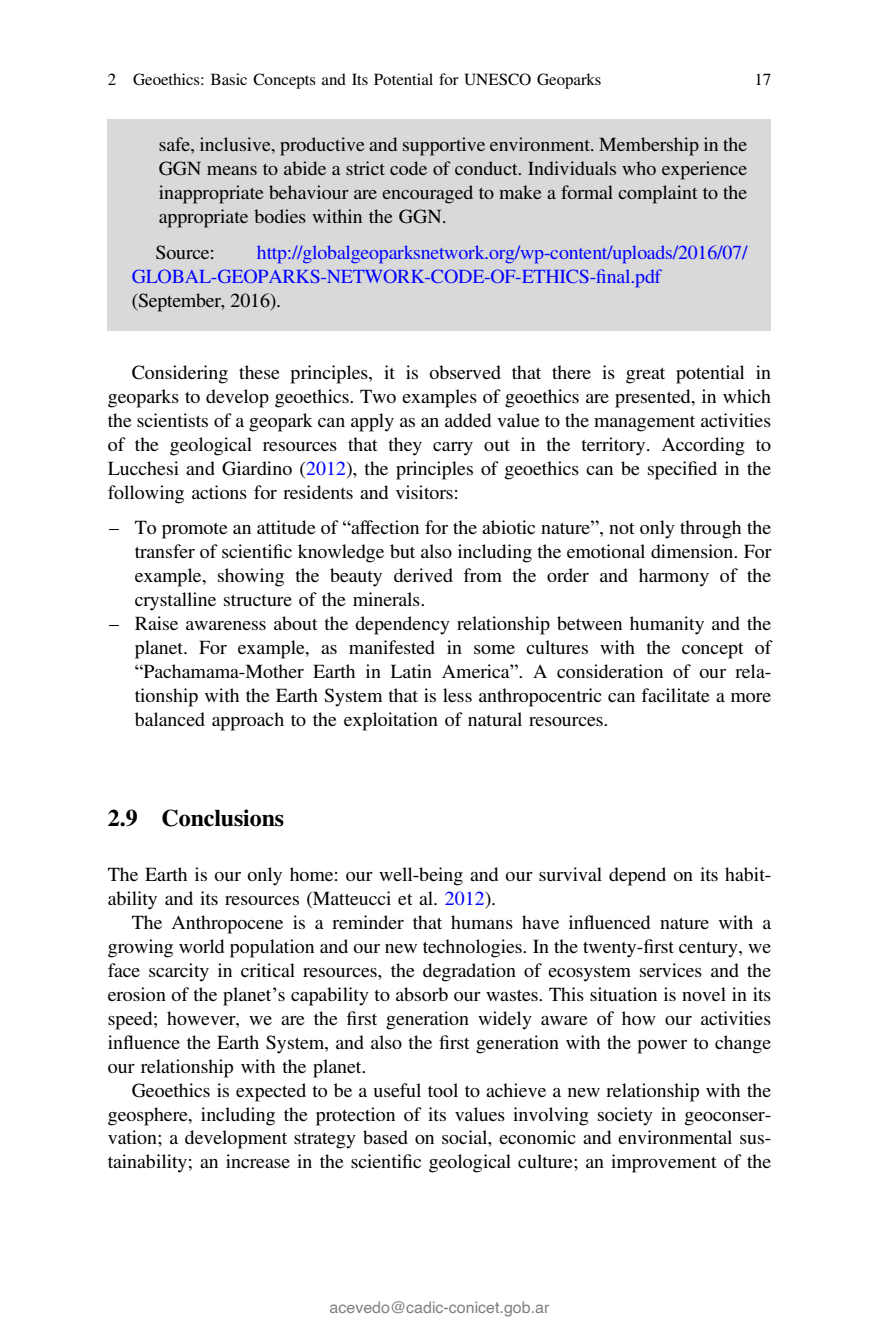
<style>
.page{position:relative;width:879px;height:1333px;background:#fff}
.page>*{position:absolute;margin:0;border:0;box-sizing:border-box;transform-origin:0 0}
.t1{font:24px "Dxytqs Fdcvsr Jrlqcj Adv T Teeee 58 d 9.B";color:#000}
.t2{font:20px/24px "Ryjwlb Yxqydq Ypwtwq Adv TT5 ada 87 cc";color:#000;text-align:justify}
.t3{font:20px/24px "Ryjwlb Yxqydq Ypwtwq Adv TT5 ada 87 cc";letter-spacing:-.01em;color:#00f}
.t4{font:17px "Ryjwlb Yxqydq Ypwtwq Adv TT5 ada 87 cc";color:#000}
.t5{font:16px "Helvetica";color:#808080}
.s1{font-family:"Cmblhy Npmmtk Kfftwp Adv TT5 ada 87 cc+fb"}
.s2{color:#000}
.s3{color:#00f}
.s4{font-family:"Snklkr Mdtkfh Pwlkxb Adv TT5 ada 87 cc"}
.s5{font-family:"Xvlyqm Xdyvwq Smkjld Adv TT3713 a 231"}
.s6{font-family:"Yjtptf Kjrvym Wfqtqy Adv GTIMES R"}
</style>
<div class="page">
<div style="left:108px;top:119px;width:663px;height:212px;background:#d9d9d9"></div>
<p class="t4" style="left:108px;top:73px;width:495px">2 Geoethics: Basic Concepts and Its Potential for UNESCO Geoparks</p>
<p class="t4" style="left:754px;top:73px;width:18px">17</p>
<p class="t2" style="left:159px;top:135px;width:590px">safe, inclusive, productive and supportive environment. Membership in the GGN means to abide a strict code of conduct. Individuals who experience inappropriate behaviour are encouraged to make a formal complaint to the appropriate bodies within the GGN.</p>
<p class="t2" style="left:156px;top:242px;width:61px">Source:</p>
<p class="t3" style="left:132px;top:242px;width:617px;text-indent:125px">http://globalgeoparksnetwork.org/wp-content/uploads/2016/07/<br>GLOBAL-GEOPARKS-NETWORK-CODE-OF-ETHICS-<span class="s1">fi</span>nal.pdf <span class="s2">(September, 2016).</span></p>
<p class="t2" style="left:108px;top:362px;width:665px;text-indent:24px">Considering these principles, it is observed that there is great potential in geoparks to develop geoethics. Two examples of geoethics are presented, in which the scientists of a geopark can apply as an added value to the management activities of the geological resources that they carry out in the territory. According to Lucchesi and Giardino (<span class="s3">2012</span>), the principles of geoethics can be speci<span class="s1">fi</span>ed in the following actions for residents and visitors:</p>
<p class="t2" style="left:135px;top:517px;width:638px;text-indent:-26px"><span class="s4">–</span> To promote an attitude of <span class="s5">“</span>affection for the abiotic nature<span class="s5">”</span>, not only through the transfer of scienti<span class="s1">fi</span>c knowledge but also including the emotional dimension. For example, showing the beauty derived from the order and harmony of the crystalline structure of the minerals.</p>
<p class="t2" style="left:135px;top:613px;width:638px;text-indent:-26px"><span class="s4">–</span> Raise awareness about the dependency relationship between humanity and the planet. For example, as manifested in some cultures with the concept of <span class="s5">“</span>Pachamama-Mother Earth in Latin America<span class="s5">”</span>. A consideration of our rela&shy;tionship with the Earth System that is less anthropocentric can facilitate a more balanced approach to the exploitation of natural resources.</p>
<p class="t1" style="left:108px;top:809px;width:178px">2.9 Conclusions</p>
<p class="t2" style="left:108px;top:864px;width:665px">The Earth is our only home: our well-being and our survival depend on its habit&shy;ability and its resources (Matteucci et al. <span class="s3">2012</span>).</p>
<p class="t2" style="left:108px;top:912px;width:665px;text-indent:24px">The Anthropocene is a reminder that humans have in<span class="s6">fl</span>uenced nature with a growing world population and our new technologies. In the twenty-<span class="s1">fi</span>rst century, we face scarcity in critical resources, the degradation of ecosystem services and the erosion of the planet<span class="s5">’</span>s capability to absorb our wastes. This situation is novel in its speed; however, we are the <span class="s1">fi</span>rst generation widely aware of how our activities in<span class="s6">fl</span>uence the Earth System, and also the <span class="s1">fi</span>rst generation with the power to change our relationship with the planet.</p>
<p class="t2" style="left:108px;top:1080px;width:665px;text-indent:24px">Geoethics is expected to be a useful tool to achieve a new relationship with the geosphere, including the protection of its values involving society in geoconser&shy;vation; a development strategy based on social, economic and environmental sus&shy;tainability; an increase in the scienti<span class="s1">fi</span>c geological culture; an improvement of the</p>
<p class="t5" style="left:329px;top:1297px;width:221px">acevedo@cadic-conicet.gob.ar</p>
</div>
